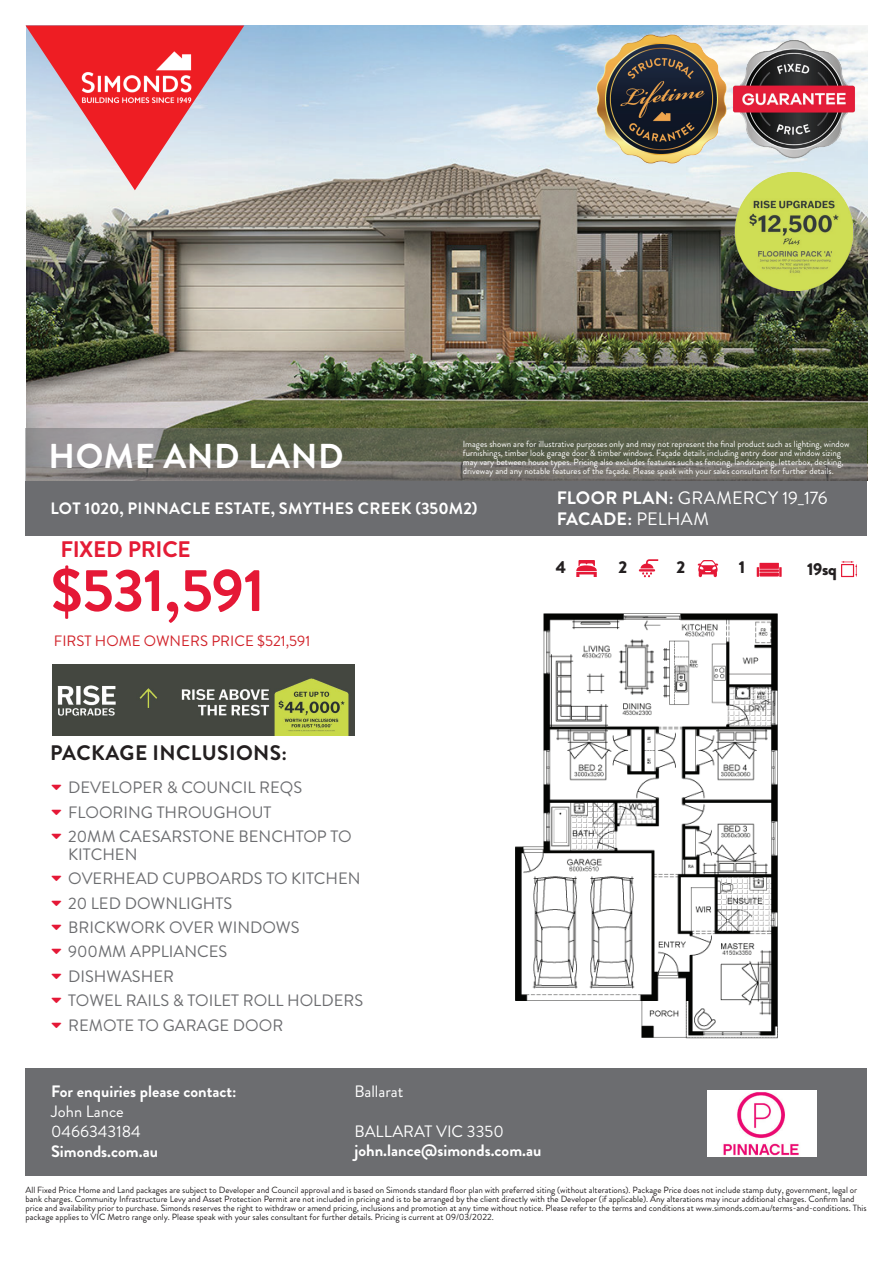
<style>
.page{position:relative;width:893px;height:1263px;background:#fff}
.page>*{position:absolute;margin:0;border:0;box-sizing:border-box;transform-origin:0 0}
.t1{font:700 60px "Brandon Grotesque";letter-spacing:-.015em;color:#e51836}
.t2{font:700 34.5px "Brandon Grotesque";letter-spacing:.02em;color:#fff}
.t3{font:700 22.5px "Brandon Grotesque";letter-spacing:-.015em;color:#e41c36}
.t4{font:700 21px "Brandon Grotesque";letter-spacing:.02em;color:#231f20}
.t5{font:18px/21px "Brandon Grotesque";letter-spacing:.01em;color:#fff}
.t6{font:900 17.25px "Brandon Grotesque";color:#231f20}
.t7{font:16.5px/24.3px "Brandon Grotesque";color:#6c6d70}
.t8{font:700 16.5px "Brandon Grotesque";color:#fff}
.t9{font:700 16.5px "Brandon Grotesque";letter-spacing:.02em;color:#fff}
.t10{font:16.5px/19.8px "Brandon Grotesque";color:#fff}
.t11{font:15px "Brandon Grotesque";color:#d1232a}
.t12{font:9px/9px "Brandon Grotesque";color:#231f20}
.t13{font:9px/9px "Brandon Grotesque";color:#fff}
.s1{font-weight:700}
</style>
<div class="page">
<img style="left:26px;top:26px;width:841px;height:402px">
<div style="left:26px;top:481px;width:841px;height:55px;background:#6c6d70"></div>
<img style="left:331px;top:83px;width:130px;height:32px">
<img style="left:464px;top:83px;width:129px;height:32px">
<img style="left:597px;top:35px;width:129px;height:129px">
<img style="left:730px;top:35px;width:129px;height:129px">
<img style="left:730px;top:173px;width:129px;height:118px">
<img style="left:730px;top:347px;width:129px;height:32px">
<svg style="left:26px;top:428px;width:841px;height:53px;background:#6c6e61"></svg>
<svg style="left:576px;top:560px;width:21px;height:17px"></svg>
<svg style="left:697px;top:560px;width:22px;height:17px"></svg>
<svg style="left:639px;top:559px;width:19px;height:18px"></svg>
<svg style="left:757px;top:563px;width:25px;height:14px"></svg>
<svg style="left:841px;top:561px;width:16px;height:16px"></svg>
<div style="left:26px;top:1068px;width:841px;height:108px;background:#6c6d70"></div>
<img style="left:707px;top:1090px;width:109px;height:66px">
<svg style="left:26px;top:26px;width:218px;height:164px;background:#df9ba3"></svg>
<img style="left:74px;top:47px;width:125px;height:63px">
<img style="left:515px;top:613px;width:263px;height:426px">
<img style="left:53px;top:664px;width:301px;height:71px">
<h2 class="t2" style="left:48px;top:432px;width:297px">HOME AND LAND</h2>
<p class="t13" style="left:463px;top:439px;width:388px">Images shown are for illustrative purposes only and may not represent the final product such as lighting, window furnishings, timber look garage door &amp; timber windows. Façade details including entry door and window sizing may vary between house types. Pricing also excludes features such as fencing, landscaping, letterbox, decking,</p>
<p class="t13" style="left:463px;top:466px;width:372px">driveway and any notable features of the façade. Please speak with your sales consultant for further details.</p>
<h3 class="t9" style="left:50px;top:496px;width:429px">LOT 1020, PINNACLE ESTATE, SMYTHES CREEK (350M2)</h3>
<h3 class="t5" style="left:557px;top:488px;width:272px"><span class="s1">FLOOR PLAN:</span> GRAMERCY 19_176<br><span class="s1">FACADE:</span> PELHAM</h3>
<h3 class="t3" style="left:60px;top:533px;width:132px">FIXED PRICE</h3>
<h1 class="t1" style="left:51px;top:548px;width:215px">$531,591</h1>
<h3 class="t11" style="left:54px;top:630px;width:258px">FIRST HOME OWNERS PRICE $521,591</h3>
<h3 class="t6" style="left:556px;top:555px;width:12px">4</h3>
<h3 class="t6" style="left:618px;top:555px;width:10px">2</h3>
<h3 class="t6" style="left:676px;top:555px;width:10px">2</h3>
<h3 class="t6" style="left:739px;top:555px;width:8px">1</h3>
<h3 class="t4" style="left:50px;top:738px;width:238px">PACKAGE INCLUSIONS:</h3>
<h3 class="t7" style="left:68px;top:776px;width:285px">DEVELOPER &amp; COUNCIL REQS<br>FLOORING THROUGHOUT<br>20MM CAESARSTONE BENCHTOP TO</h3>
<h3 class="t7" style="left:68px;top:842px;width:296px">KITCHEN<br>OVERHEAD CUPBOARDS TO KITCHEN<br>20 LED DOWNLIGHTS<br>BRICKWORK OVER WINDOWS<br>900MM APPLIANCES<br>DISHWASHER<br>TOWEL RAILS &amp; TOILET ROLL HOLDERS<br>REMOTE TO GARAGE DOOR</h3>
<h3 class="t8" style="left:51px;top:1080px;width:187px">For enquiries please contact:</h3>
<h3 class="t10" style="left:51px;top:1102px;width:91px">John Lance<br>0466343184</h3>
<h3 class="t8" style="left:51px;top:1139px;width:108px">Simonds.com.au</h3>
<h3 class="t10" style="left:354px;top:1081px;width:51px">Ballarat</h3>
<h3 class="t10" style="left:354px;top:1121px;width:151px">BALLARAT VIC 3350</h3>
<h3 class="t8" style="left:354px;top:1139px;width:189px">john.lance@simonds.com.au</h3>
<h3 class="t6" style="left:807px;top:557px;width:32px">19sq</h3>
<p class="t12" style="left:26px;top:1185px;width:842px">All Fixed Price Home and Land packages are subject to Developer and Council approval and is based on Simonds standard floor plan with preferred siting (without alterations). Package Price does not include stamp duty, government, legal or bank charges. Community Infrastructure Levy and Asset Protection Permit are not included in pricing and is to be arranged by the client directly with the Developer (if applicable). Any alterations may incur additional charges. Confirm land price and availability prior to purchase. Simonds reserves the right to withdraw or amend pricing, inclusions and promotion at any time without notice. Please refer to the terms and conditions at www.simonds.com.au/terms-and-conditions. This package applies to VIC Metro range only. Please speak with your sales consultant for further details. Pricing is current at 09/03/2022.</p>
</div>
